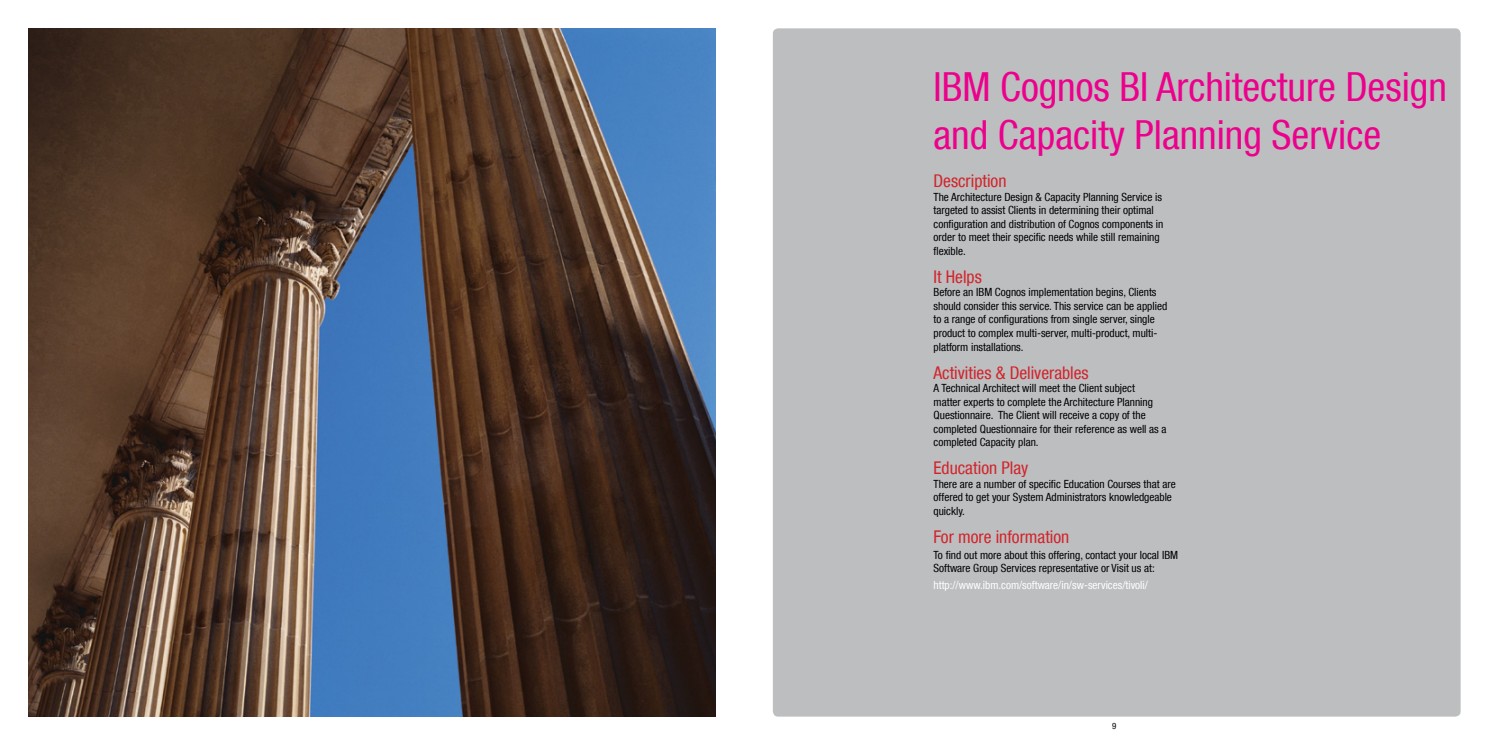
<style>
.page{position:relative;width:1489px;height:745px;background:#fff}
.page>*{position:absolute;margin:0;border:0;box-sizing:border-box;transform-origin:0 0}
.t1{font:condensed 40px/48px "Helvetica Neue LT Com";color:#ec008c}
.t2{font:condensed 17.5px "Helvetica Neue LT Com";color:#d2232a}
.t3{font:condensed 11.25px/13.5px "Helvetica Neue LT Com";color:#000}
.t4{font:condensed 11.25px "Helvetica Neue LT Com";color:#fff}
.t5{font:condensed 8.75px "Helvetica Neue LT Com";color:#000}
</style>
<div class="page">
<img style="left:28px;top:28px;width:687px;height:688px">
<div style="left:773px;top:28px;width:687px;height:688px;background:#bcbec0;border-radius:5px"></div>
<h1 class="t1" style="left:933px;top:62px;width:515px">IBM Cognos BI Architecture Design and Capacity Planning Service</h1>
<h2 class="t2" style="left:933px;top:171px;width:74px">Description</h2>
<p class="t3" style="left:933px;top:190px;width:231px">The Architecture Design &amp; Capacity Planning Service is targeted to assist Clients in determining their optimal configuration and distribution of Cognos components in order to meet their specific needs while still remaining flexible.</p>
<h2 class="t2" style="left:933px;top:266px;width:50px">It Helps</h2>
<p class="t3" style="left:933px;top:285px;width:235px">Before an IBM Cognos implementation begins, Clients should consider this service. This service can be applied to a range of configurations from single server, single product to complex multi-server, multi-product, multi&shy;platform installations.</p>
<h2 class="t2" style="left:933px;top:362px;width:157px">Activities &amp; Deliverables</h2>
<p class="t3" style="left:933px;top:381px;width:234px">A Technical Architect will meet the Client subject<br>matter experts to complete the Architecture Planning Questionnaire. The Client will receive a copy of the completed Questionnaire for their reference as well as a completed Capacity plan.</p>
<h2 class="t2" style="left:933px;top:457px;width:96px">Education Play</h2>
<p class="t3" style="left:933px;top:477px;width:244px">There are a number of specific Education Courses that are offered to get your System Administrators knowledgeable quickly.</p>
<h2 class="t2" style="left:933px;top:526px;width:137px">For more information</h2>
<p class="t3" style="left:933px;top:548px;width:246px;line-height:12.5px">To find out more about this offering, contact your local IBM<br>Software Group Services representative or Visit us at:</p>
<p class="t4" style="left:933px;top:578px;width:216px">http://www.ibm.com/software/in/sw-services/tivoli/</p>
<p class="t5" style="left:1112px;top:720px;width:6px">9</p>
</div>
